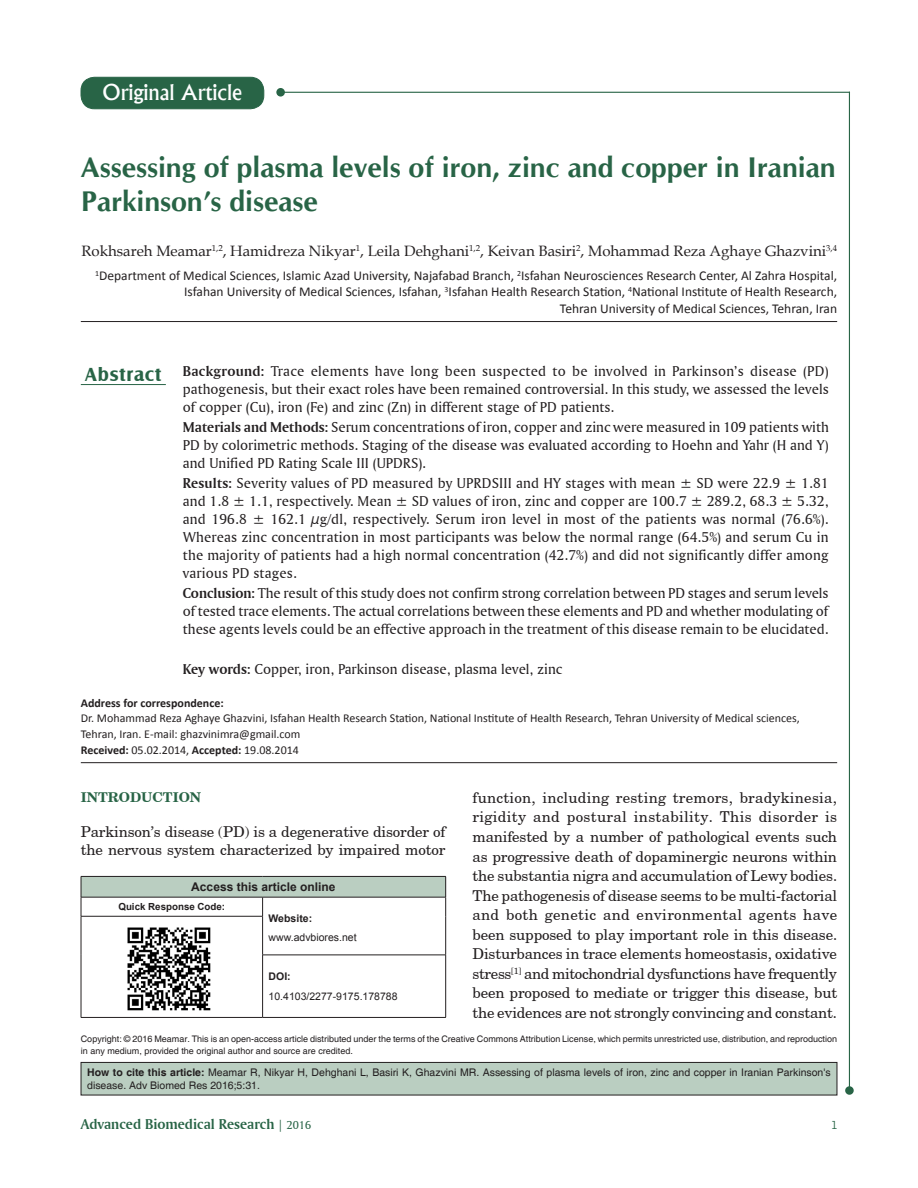
<style>
.page{position:relative;width:918px;height:1188px;background:#fff}
.page>*{position:absolute;margin:0;border:0;box-sizing:border-box;transform-origin:0 0}
.AT{font:700 28.5px/34.2px "CG Omega";color:#286446}
.AH{font:500 21px "Albertus";color:#fff}
.ABSH{font:700 19.5px "Castle T";letter-spacing:.04em;color:#286446}
.ABS{font:15px/18px "Amerigo BT Roman A";color:#231f20;text-align:justify}
.TX{font:15px/19.5px "New Century Schoolbook";letter-spacing:-.01em;color:#231f20;text-align:justify}
.AU{font:15px "Book Antiqua";color:#231f20}
.KWD{font:15px "Amerigo BT Roman A";color:#231f20}
.RF{font:15px "Amerigo BT Bold A";color:#286446}
.AFF{font:13.5px/16.2px "Calibri";color:#231f20;text-align:right}
.t1{font:700 13.5px "Century Schoolbook BT";color:#286446}
.ADD{font:12px/15.8px "Calibri";color:#231f20}
.HIS{font:12px "Calibri";color:#231f20}
.ATAO{font:700 12px "Arial";color:#231f20}
.RF-2{font:12px "Bell Centennial BT Address";color:#286446}
.SRC{font:10.5px/12.6px "Helvetica";color:#231f20}
.DOI{font:10.5px "Arial";color:#231f20}
.WEB{font:10.5px "Arial";color:#231f20}
.WEB-2{font:700 10.5px "Arial";color:#231f20}
.DOI-2{font:700 10.5px "Arial";color:#231f20}
.QRC{font:700 9.75px "Arial";color:#231f20}
.CR{font:9px/12px "Helvetica";color:#231f20}
.s1{font-family:"Amerigo BT Bold A"}
.s2{font-weight:700}
.s3{font-family:"Amerigo BT Roman A";font-size:12px}
</style>
<div class="page">
<hr style="left:281px;top:92px;width:569px;height:1px;background:#286446">
<div style="left:276px;top:88px;width:9px;height:9px;background:#286446;border-radius:50%"></div>
<hr style="left:849px;top:92px;width:1px;height:998px;background:#286446">
<div style="left:845px;top:1086px;width:9px;height:9px;background:#286446;border-radius:50%"></div>
<hr style="left:81px;top:762px;width:756px;height:1px;background:#231f20">
<hr style="left:81px;top:321px;width:756px;height:1px;background:#231f20">
<div style="left:81px;top:77px;width:183px;height:32px;background:#286446;border-radius:14px"></div>
<div style="left:81px;top:77px;width:183px;height:32px;border:1px solid #286446;border-radius:14px"></div>
<hr style="left:81px;top:384px;width:85px;height:1px;background:#286446">
<div style="left:81px;top:1062px;width:756px;height:33px;background:#bacec1"></div>
<div style="left:81px;top:1062px;width:756px;height:33px;border:1px solid #231f20"></div>
<div style="left:81px;top:876px;width:365px;height:21px;background:#bacec1"></div>
<hr style="left:81px;top:1017px;width:182px;height:1px;background:#231f20">
<hr style="left:81px;top:876px;width:182px;height:1px;background:#231f20">
<hr style="left:263px;top:876px;width:183px;height:1px;background:#231f20">
<hr style="left:81px;top:897px;width:182px;height:1px;background:#231f20">
<svg style="left:81px;top:877px;width:1px;height:39px"></svg>
<hr style="left:263px;top:897px;width:183px;height:1px;background:#231f20">
<svg style="left:445px;top:877px;width:1px;height:39px"></svg>
<hr style="left:445px;top:916px;width:1px;height:39px;background:#231f20">
<hr style="left:81px;top:916px;width:182px;height:1px;background:#231f20">
<hr style="left:81px;top:916px;width:1px;height:39px;background:#231f20">
<hr style="left:81px;top:955px;width:1px;height:62px;background:#231f20">
<hr style="left:445px;top:955px;width:1px;height:62px;background:#231f20">
<hr style="left:263px;top:1017px;width:183px;height:1px;background:#231f20">
<svg style="left:262px;top:897px;width:1px;height:19px"></svg>
<hr style="left:262px;top:916px;width:1px;height:39px;background:#231f20">
<hr style="left:262px;top:955px;width:1px;height:62px;background:#231f20">
<hr style="left:262px;top:955px;width:184px;height:1px;background:#231f20">
<img style="left:127px;top:927px;width:84px;height:84px">
<p class="AH" style="left:103px;top:80px;width:141px">Original Article</p>
<p class="AT" style="left:81px;top:150px;width:756px">Assessing of plasma levels of iron, zinc and copper in Iranian<br>Parkinson’s disease</p>
<p class="AU" style="left:82px;top:240px;width:757px">Rokhsareh Meamar<sup>1,2</sup>, Hamidreza Nikyar<sup>1</sup>, Leila Dehghani<sup>1,2</sup>, Keivan Basiri<sup>2</sup>, Mohammad Reza Aghaye Ghazvini<sup>3,4</sup></p>
<p class="AFF" style="left:95px;top:267px;width:743px"><sup>1</sup>Department of Medical Sciences, Islamic Azad University, Najafabad Branch, <sup>2</sup>Isfahan Neurosciences Research Center, Al Zahra Hospital,<br>Isfahan University of Medical Sciences, Isfahan, <sup>3</sup>Isfahan Health Research Station, <sup>4</sup>National Institute of Health Research,<br>Tehran University of Medical Sciences, Tehran, Iran</p>
<p class="ABS" style="left:183px;top:362px;width:647px"><span class="s1">Background:</span> Trace elements have long been suspected to be involved in Parkinson’s disease (PD) pathogenesis, but their exact roles have been remained controversial. In this study, we assessed the levels of copper (Cu), iron (Fe) and zinc (Zn) in different stage of PD patients.</p>
<p class="ABS" style="left:183px;top:418px;width:648px"><span class="s1">Materials and Methods:</span> Serum concentrations of iron, copper and zinc were measured in 109 patients with PD by colorimetric methods. Staging of the disease was evaluated according to Hoehn and Yahr (H and Y) and Unified PD Rating Scale III (UPDRS).</p>
<p class="ABS" style="left:183px;top:474px;width:647px"><span class="s1">Results:</span> Severity values of PD measured by UPRDSIII and HY stages with mean ± SD were 22.9 ± 1.81 and 1.8 ± 1.1, respectively. Mean ± SD values of iron, zinc and copper are 100.7 ± 289.2, 68.3 ± 5.32, and 196.8 ± 162.1 μg/dl, respectively. Serum iron level in most of the patients was normal (76.6%).<br>Whereas zinc concentration in most participants was below the normal range (64.5%) and serum Cu in the majority of patients had a high normal concentration (42.7%) and did not significantly differ among various PD stages.</p>
<p class="ABS" style="left:183px;top:584px;width:647px"><span class="s1">Conclusion:</span> The result of this study does not confirm strong correlation between PD stages and serum levels of tested trace elements. The actual correlations between these elements and PD and whether modulating of these agents levels could be an effective approach in the treatment of this disease remain to be elucidated.</p>
<p class="KWD" style="left:183px;top:659px;width:381px"><span class="s1">Key words:</span> Copper, iron, Parkinson disease, plasma level, zinc</p>
<p class="ADD" style="left:81px;top:694px;width:721px"><span class="s2">Address for correspondence:<br></span>Dr. Mohammad Reza Aghaye Ghazvini, Isfahan Health Research Station, National Institute of Health Research, Tehran University of Medical sciences,<br>Tehran, Iran. E‑mail: ghazvinimra@gmail.com</p>
<p class="HIS" style="left:81px;top:742px;width:220px"><span class="s2">Received:</span> 05.02.2014, <span class="s2">Accepted:</span> 19.08.2014</p>
<p class="ABSH" style="left:85px;top:363px;width:78px">Abstract</p>
<h1 class="t1" style="left:81px;top:789px;width:122px">INTRODUCTION</h1>
<p class="TX" style="left:81px;top:822px;width:366px;line-height:18px">Parkinson’s disease (PD) is a degenerative disorder of the nervous system characterized by impaired motor</p>
<p class="ATAO" style="left:191px;top:879px;width:146px">Access this article online</p>
<p class="QRC" style="left:118px;top:900px;width:108px">Quick Response Code:</p>
<p class="WEB-2" style="left:269px;top:911px;width:45px">Website:</p>
<p class="WEB" style="left:269px;top:931px;width:90px">www.advbiores.net</p>
<p class="DOI-2" style="left:269px;top:970px;width:24px">DOI:</p>
<p class="DOI" style="left:269px;top:989px;width:131px">10.4103/2277-9175.178788</p>
<p class="TX" style="left:472px;top:787px;width:366px">function, including resting tremors, bradykinesia, rigidity and postural instability. This disorder is manifested by a number of pathological events such as progressive death of dopaminergic neurons within the substantia nigra and accumulation of Lewy bodies.<br>The pathogenesis of disease seems to be multi‑factorial and both genetic and environmental agents have been supposed to play important role in this disease.<br>Disturbances in trace elements homeostasis, oxidative stress<sup>[1]</sup> and mitochondrial dysfunctions have frequently been proposed to mediate or trigger this disease, but the evidences are not strongly convincing and constant.</p>
<p class="CR" style="left:81px;top:1033px;width:758px">Copyright: © 2016 Meamar. This is an open‑access article distributed under the terms of the Creative Commons Attribution License, which permits unrestricted use, distribution, and reproduction in any medium, provided the original author and source are credited.</p>
<p class="SRC" style="left:87px;top:1067px;width:745px"><span class="s2">How to cite this article:</span> Meamar R, Nikyar H, Dehghani L, Basiri K, Ghazvini MR. Assessing of plasma levels of iron, zinc and copper in Iranian Parkinson's disease. Adv Biomed Res 2016;5:31.</p>
<p class="RF" style="left:81px;top:1115px;width:232px">Advanced Biomedical Research <span class="s3">| 2016</span></p>
<p class="RF-2" style="left:832px;top:1118px;width:7px">1</p>
</div>
